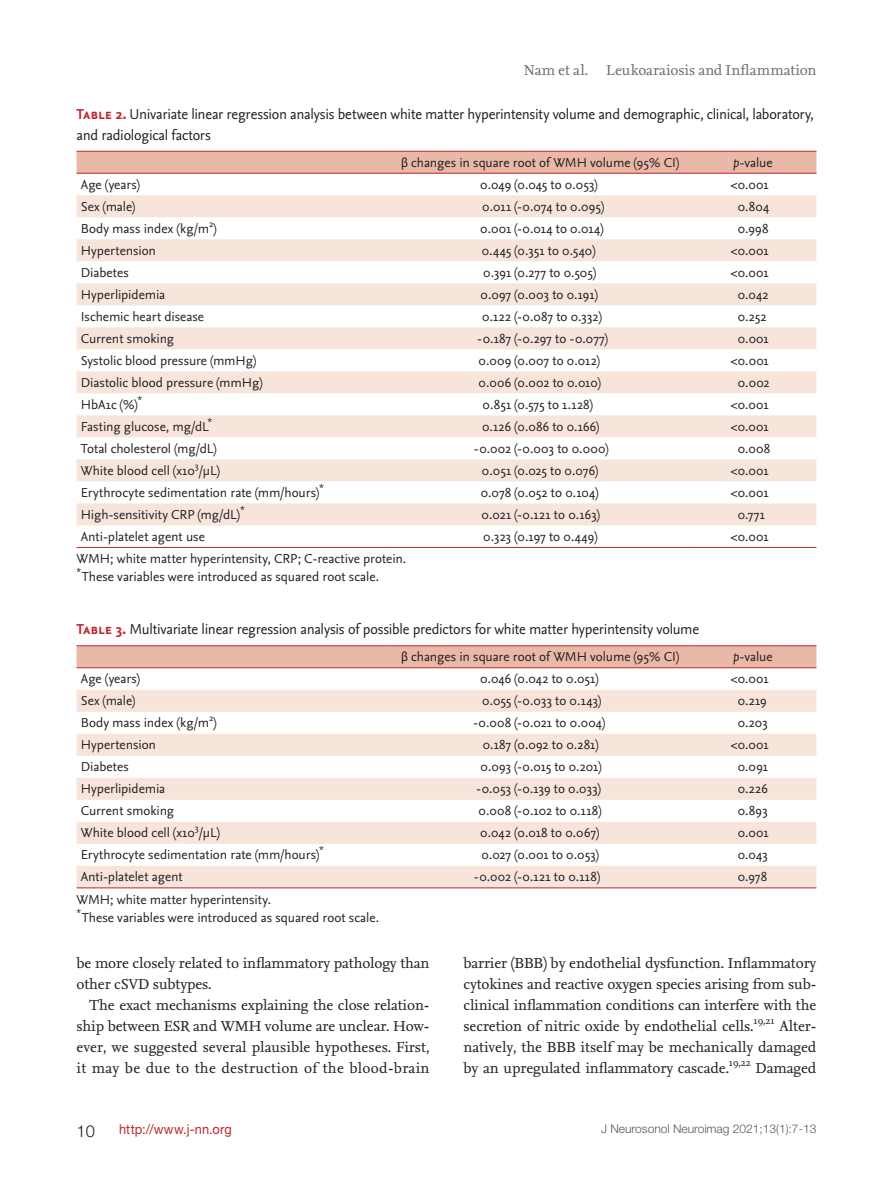
<style>
.page{position:relative;width:893px;height:1191px;background:#fff}
.page>*{position:absolute;margin:0;border:0;box-sizing:border-box;transform-origin:0 0}
.t1{font:300 16.5px "Helvetica Neue LT Std";color:#231f20}
.t2{font:15px/21px "Nexus Serif";letter-spacing:-.01em;color:#231f20;text-align:justify}
.t3{font:15px/21px "Nexus Sans";letter-spacing:-.015em;color:#231f20}
.t4{font:15px "Nexus Serif";color:#6c6d70}
.t5{font:13.5px/18px "Nexus Sans";color:#231f20}
.t6{font:13.5px "Helvetica Neue LT Std";letter-spacing:.01em;color:#c0262d;scale:.95 1}
.t7{font:300 12px "Helvetica Neue LT Std";color:#57585a}
.s1{font-family:"Nexus Sans Bold SC";color:#c0262d}
.s2{font-family:"Myriad Pro";font-stretch:semi-condensed}
.s3{font-style:italic}
</style>
<div class="page">
<div style="left:77px;top:152px;width:739px;height:21px;background:#e9b8a6"></div>
<svg style="left:77px;top:195px;width:739px;height:330px;fill:#f7e5dc"></svg>
<hr style="left:77px;top:151px;width:314px;height:1px;background:#c0262d">
<hr style="left:391px;top:151px;width:298px;height:1px;background:#c0262d">
<hr style="left:689px;top:151px;width:127px;height:1px;background:#c0262d">
<hr style="left:77px;top:173px;width:314px;height:1px;background:#c0262d">
<hr style="left:391px;top:173px;width:298px;height:1px;background:#c0262d">
<hr style="left:689px;top:173px;width:127px;height:1px;background:#c0262d">
<hr style="left:77px;top:547px;width:314px;height:1px;background:#c0262d">
<hr style="left:391px;top:547px;width:298px;height:1px;background:#c0262d">
<hr style="left:689px;top:547px;width:127px;height:1px;background:#c0262d">
<div style="left:77px;top:646px;width:739px;height:21px;background:#e9b8a6"></div>
<svg style="left:77px;top:690px;width:739px;height:197px;fill:#f7e5dc"></svg>
<hr style="left:77px;top:645px;width:314px;height:1px;background:#c0262d">
<hr style="left:391px;top:645px;width:298px;height:1px;background:#c0262d">
<hr style="left:689px;top:645px;width:127px;height:1px;background:#c0262d">
<hr style="left:77px;top:667px;width:314px;height:1px;background:#c0262d">
<hr style="left:391px;top:667px;width:298px;height:1px;background:#c0262d">
<hr style="left:689px;top:667px;width:127px;height:1px;background:#c0262d">
<hr style="left:77px;top:887px;width:314px;height:1px;background:#c0262d">
<hr style="left:391px;top:887px;width:298px;height:1px;background:#c0262d">
<hr style="left:689px;top:887px;width:127px;height:1px;background:#c0262d">
<p class="t4" style="left:524px;top:60px;width:294px">Nam et al. Leukoaraiosis and Inflammation</p>
<p class="t3" style="left:77px;top:103px;width:739px"><span class="s1">Table 2.</span> Univariate linear regression analysis between white matter hyperintensity volume and demographic, clinical, laboratory, and radiological factors</p>
<p class="t5" style="left:401px;top:153px;width:279px"><span class="s2">β</span> changes in square root of WMH volume (95% CI)</p>
<p class="t5" style="left:733px;top:153px;width:41px"><span class="s3">p</span>-value</p>
<p class="t5" style="left:81px;top:175px;width:60px">Age (years)</p>
<p class="t5" style="left:480px;top:175px;width:119px">0.049 (0.045 to 0.053)</p>
<p class="t5" style="left:731px;top:175px;width:39px">&lt;0.001</p>
<p class="t5" style="left:81px;top:197px;width:56px">Sex (male)</p>
<p class="t5" style="left:482px;top:197px;width:123px">0.011 (-0.074 to 0.095)</p>
<p class="t5" style="left:738px;top:197px;width:33px">0.804</p>
<p class="t5" style="left:81px;top:219px;width:137px">Body mass index (kg/m<sup>2</sup>)</p>
<p class="t5" style="left:480px;top:219px;width:125px">0.001 (-0.014 to 0.014)</p>
<p class="t5" style="left:738px;top:219px;width:32px">0.998</p>
<p class="t5" style="left:81px;top:241px;width:77px">Hypertension</p>
<p class="t5" style="left:482px;top:241px;width:115px">0.445 (0.351 to 0.540)</p>
<p class="t5" style="left:731px;top:241px;width:39px">&lt;0.001</p>
<p class="t5" style="left:81px;top:263px;width:50px">Diabetes</p>
<p class="t5" style="left:483px;top:263px;width:114px">0.391 (0.277 to 0.505)</p>
<p class="t5" style="left:731px;top:263px;width:39px">&lt;0.001</p>
<p class="t5" style="left:81px;top:285px;width:86px">Hyperlipidemia</p>
<p class="t5" style="left:480px;top:285px;width:119px">0.097 (0.003 to 0.191)</p>
<p class="t5" style="left:738px;top:285px;width:33px">0.042</p>
<p class="t5" style="left:81px;top:307px;width:125px">Ischemic heart disease</p>
<p class="t5" style="left:482px;top:307px;width:121px">0.122 (-0.087 to 0.332)</p>
<p class="t5" style="left:738px;top:307px;width:30px">0.252</p>
<p class="t5" style="left:81px;top:329px;width:95px">Current smoking</p>
<p class="t5" style="left:477px;top:329px;width:132px">-0.187 (-0.297 to -0.077)</p>
<p class="t5" style="left:738px;top:329px;width:33px">0.001</p>
<p class="t5" style="left:81px;top:351px;width:177px">Systolic blood pressure (mmHg)</p>
<p class="t5" style="left:479px;top:351px;width:123px">0.009 (0.007 to 0.012)</p>
<p class="t5" style="left:731px;top:351px;width:39px">&lt;0.001</p>
<p class="t5" style="left:81px;top:373px;width:183px">Diastolic blood pressure (mmHg)</p>
<p class="t5" style="left:479px;top:373px;width:124px">0.006 (0.002 to 0.010)</p>
<p class="t5" style="left:738px;top:373px;width:33px">0.002</p>
<p class="t5" style="left:81px;top:395px;width:63px">HbA1c (%)<sup>*</sup></p>
<p class="t5" style="left:483px;top:395px;width:112px">0.851 (0.575 to 1.128)</p>
<p class="t5" style="left:731px;top:395px;width:39px">&lt;0.001</p>
<p class="t5" style="left:81px;top:417px;width:133px">Fasting glucose, mg/dL<sup>*</sup></p>
<p class="t5" style="left:482px;top:417px;width:119px">0.126 (0.086 to 0.166)</p>
<p class="t5" style="left:731px;top:417px;width:39px">&lt;0.001</p>
<p class="t5" style="left:81px;top:439px;width:137px">Total cholesterol (mg/dL)</p>
<p class="t5" style="left:474px;top:439px;width:136px">-0.002 (-0.003 to 0.000)</p>
<p class="t5" style="left:738px;top:439px;width:34px">0.008</p>
<p class="t5" style="left:81px;top:461px;width:141px">White blood cell (x10<sup>3</sup>/μL)</p>
<p class="t5" style="left:482px;top:461px;width:118px">0.051 (0.025 to 0.076)</p>
<p class="t5" style="left:731px;top:461px;width:39px">&lt;0.001</p>
<p class="t5" style="left:81px;top:483px;width:244px">Erythrocyte sedimentation rate (mm/hours)<sup>*</sup></p>
<p class="t5" style="left:481px;top:483px;width:119px">0.078 (0.052 to 0.104)</p>
<p class="t5" style="left:731px;top:483px;width:39px">&lt;0.001</p>
<p class="t5" style="left:81px;top:505px;width:165px">High-sensitivity CRP (mg/dL)<sup>*</sup></p>
<p class="t5" style="left:482px;top:505px;width:120px">0.021 (-0.121 to 0.163)</p>
<p class="t5" style="left:738px;top:505px;width:29px">0.771</p>
<p class="t5" style="left:81px;top:527px;width:126px">Anti-platelet agent use</p>
<p class="t5" style="left:483px;top:527px;width:116px">0.323 (0.197 to 0.449)</p>
<p class="t5" style="left:731px;top:527px;width:39px">&lt;0.001</p>
<p class="t5" style="left:77px;top:549px;width:331px">WMH; white matter hyperintensity, CRP; C-reactive protein. <sup>*</sup>These variables were introduced as squared root scale.</p>
<p class="t3" style="left:77px;top:618px;width:624px"><span class="s1">Table 3.</span> Multivariate linear regression analysis of possible predictors for white matter hyperintensity volume</p>
<p class="t5" style="left:401px;top:647px;width:279px"><span class="s2">β</span> changes in square root of WMH volume (95% CI)</p>
<p class="t5" style="left:733px;top:647px;width:41px"><span class="s3">p</span>-value</p>
<p class="t5" style="left:81px;top:669px;width:60px">Age (years)</p>
<p class="t5" style="left:480px;top:669px;width:120px">0.046 (0.042 to 0.051)</p>
<p class="t5" style="left:731px;top:669px;width:39px">&lt;0.001</p>
<p class="t5" style="left:81px;top:691px;width:56px">Sex (male)</p>
<p class="t5" style="left:482px;top:691px;width:120px">0.055 (-0.033 to 0.143)</p>
<p class="t5" style="left:738px;top:691px;width:30px">0.219</p>
<p class="t5" style="left:81px;top:713px;width:137px">Body mass index (kg/m<sup>2</sup>)</p>
<p class="t5" style="left:473px;top:713px;width:134px">-0.008 (-0.021 to 0.004)</p>
<p class="t5" style="left:738px;top:713px;width:32px">0.203</p>
<p class="t5" style="left:81px;top:735px;width:77px">Hypertension</p>
<p class="t5" style="left:483px;top:735px;width:117px">0.187 (0.092 to 0.281)</p>
<p class="t5" style="left:731px;top:735px;width:39px">&lt;0.001</p>
<p class="t5" style="left:81px;top:757px;width:50px">Diabetes</p>
<p class="t5" style="left:481px;top:757px;width:122px">0.093 (-0.015 to 0.201)</p>
<p class="t5" style="left:738px;top:757px;width:32px">0.091</p>
<p class="t5" style="left:81px;top:779px;width:86px">Hyperlipidemia</p>
<p class="t5" style="left:476px;top:779px;width:126px">-0.053 (-0.139 to 0.033)</p>
<p class="t5" style="left:738px;top:779px;width:32px">0.226</p>
<p class="t5" style="left:81px;top:801px;width:95px">Current smoking</p>
<p class="t5" style="left:479px;top:801px;width:124px">0.008 (-0.102 to 0.118)</p>
<p class="t5" style="left:738px;top:801px;width:31px">0.893</p>
<p class="t5" style="left:81px;top:823px;width:141px">White blood cell (x10<sup>3</sup>/μL)</p>
<p class="t5" style="left:480px;top:823px;width:120px">0.042 (0.018 to 0.067)</p>
<p class="t5" style="left:738px;top:823px;width:33px">0.001</p>
<p class="t5" style="left:81px;top:845px;width:244px">Erythrocyte sedimentation rate (mm/hours)<sup>*</sup></p>
<p class="t5" style="left:481px;top:845px;width:119px">0.027 (0.001 to 0.053)</p>
<p class="t5" style="left:738px;top:845px;width:31px">0.043</p>
<p class="t5" style="left:81px;top:867px;width:103px">Anti-platelet agent</p>
<p class="t5" style="left:474px;top:867px;width:128px">-0.002 (-0.121 to 0.118)</p>
<p class="t5" style="left:738px;top:867px;width:31px">0.978</p>
<p class="t5" style="left:77px;top:890px;width:304px">WMH; white matter hyperintensity.<br><sup>*</sup>These variables were introduced as squared root scale.</p>
<p class="t2" style="left:77px;top:952px;width:354px">be more closely related to inflammatory pathology than other cSVD subtypes.</p>
<p class="t2" style="left:77px;top:994px;width:354px;text-indent:13px">The exact mechanisms explaining the close relation&shy;ship between ESR and WMH volume are unclear. How&shy;ever, we suggested several plausible hypotheses. First, it may be due to the destruction of the blood-brain</p>
<p class="t2" style="left:463px;top:952px;width:354px">barrier (BBB) by endothelial dysfunction. Inflammatory cytokines and reactive oxygen species arising from sub&shy;clinical inflammation conditions can interfere with the secretion of nitric oxide by endothelial cells.<sup>19,21</sup> Alter&shy;natively, the BBB itself may be mechanically damaged by an upregulated inflammatory cascade.<sup>19,22</sup> Damaged</p>
<p class="t1" style="left:77px;top:1120px;width:20px">10</p>
<p class="t6" style="left:119px;top:1121px;width:120px">http://www.j-nn.org</p>
<p class="t7" style="left:601px;top:1121px;width:217px">J Neurosonol Neuroimag 2021;13(1):7-13</p>
</div>
